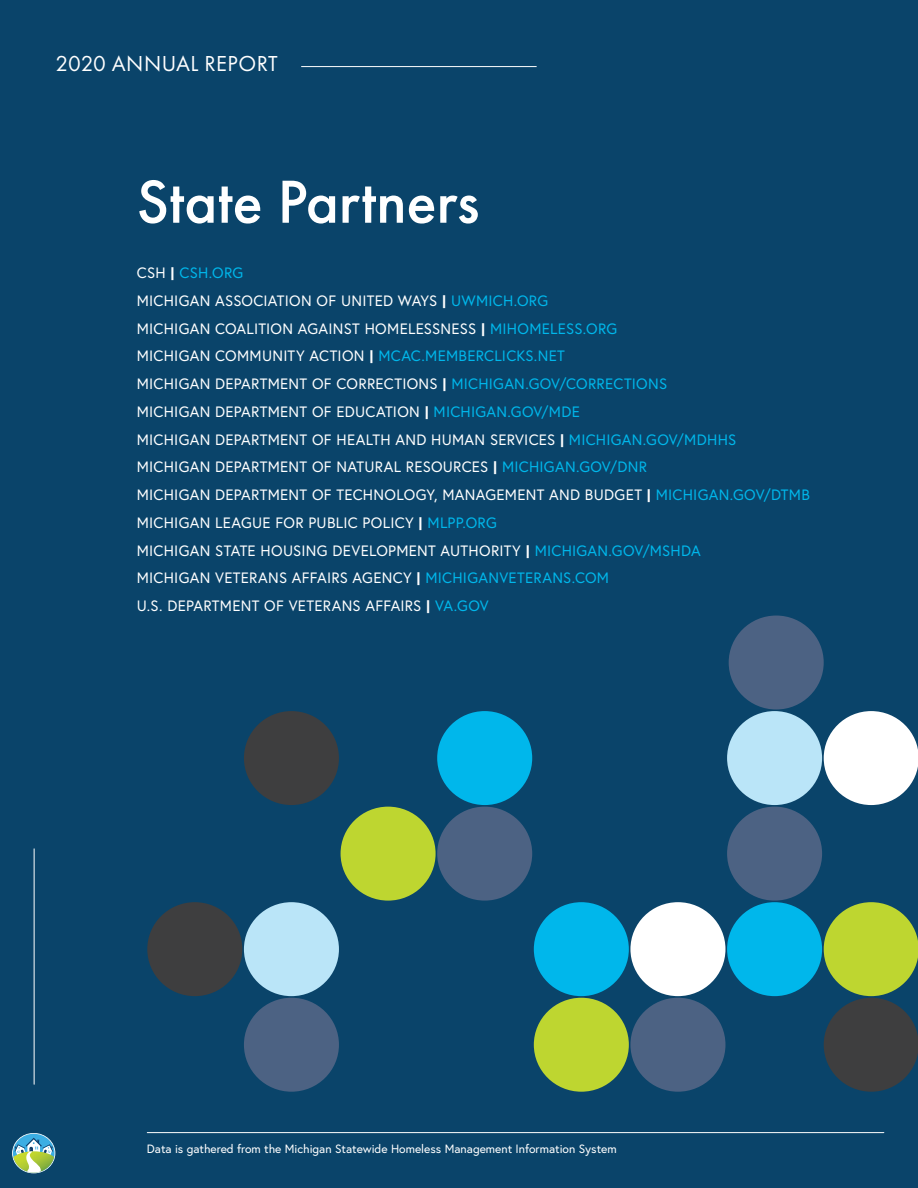
<style>
.page{position:relative;width:918px;height:1188px;background:#0a446a}
.page>*{position:absolute;margin:0;border:0;box-sizing:border-box;transform-origin:0 0}
.t1{font:500 63px "Futura PT";letter-spacing:-.005em;color:#fff}
.t2{font:22.5px "Futura PT";letter-spacing:.02em;color:#fff}
.t3{font:15px "Europa";letter-spacing:.02em;color:#fff}
.t4{font:15px "Europa";letter-spacing:.02em;color:#00b7eb}
.t5{font:12px "Europa";color:#fff}
.s1{color:#fff}
.s2{font-family:"Aktiv Grotesk";font-weight:700;color:#fff}
.s3{font-family:"Aktiv Grotesk";font-weight:700}
.s4{color:#00b7eb}
</style>
<div class="page">
<div style="left:824px;top:998px;width:94px;height:94px;background:#3e3e3f;border-radius:50%"></div>
<div style="left:824px;top:902px;width:94px;height:94px;background:#bed630;border-radius:50%"></div>
<div style="left:824px;top:711px;width:94px;height:94px;background:#fff;border-radius:50%"></div>
<div style="left:729px;top:616px;width:95px;height:94px;background:#4c6283;border-radius:50%"></div>
<div style="left:727px;top:902px;width:95px;height:94px;background:#00b7eb;border-radius:50%"></div>
<div style="left:727px;top:807px;width:95px;height:94px;background:#4c6283;border-radius:50%"></div>
<div style="left:727px;top:711px;width:95px;height:94px;background:#bae5f8;border-radius:50%"></div>
<div style="left:630px;top:998px;width:95px;height:94px;background:#4c6283;border-radius:50%"></div>
<div style="left:630px;top:902px;width:95px;height:94px;background:#fff;border-radius:50%"></div>
<div style="left:534px;top:998px;width:95px;height:94px;background:#bed630;border-radius:50%"></div>
<div style="left:534px;top:902px;width:95px;height:94px;background:#00b7eb;border-radius:50%"></div>
<div style="left:437px;top:807px;width:95px;height:94px;background:#4c6283;border-radius:50%"></div>
<div style="left:437px;top:711px;width:95px;height:94px;background:#00b7eb;border-radius:50%"></div>
<div style="left:341px;top:807px;width:95px;height:94px;background:#bed630;border-radius:50%"></div>
<div style="left:244px;top:998px;width:95px;height:94px;background:#4c6283;border-radius:50%"></div>
<div style="left:244px;top:902px;width:95px;height:94px;background:#bae5f8;border-radius:50%"></div>
<div style="left:244px;top:711px;width:95px;height:94px;background:#3e3e3f;border-radius:50%"></div>
<div style="left:147px;top:902px;width:95px;height:94px;background:#3e3e3f;border-radius:50%"></div>
<hr style="left:301px;top:66px;width:236px;height:1px;background:#fff">
<hr style="left:34px;top:849px;width:1px;height:235px;background:#fff">
<svg style="left:12px;top:1133px;width:44px;height:40px"></svg>
<hr style="left:147px;top:1132px;width:737px;height:1px;background:#fff">
<p class="t5" style="left:48px;top:47px;width:13px">14</p>
<p class="t2" style="left:56px;top:50px;width:224px">2020 ANNUAL REPORT</p>
<p class="t1" style="left:137px;top:164px;width:344px">State Partners</p>
<p class="t4" style="left:137px;top:263px;width:108px"><span class="s1">CSH</span> <span class="s2">׀</span> CSH.ORG</p>
<p class="t3" style="left:137px;top:291px;width:413px">MICHIGAN ASSOCIATION OF UNITED WAYS <span class="s3">׀</span> <span class="s4">UWMICH.ORG</span></p>
<p class="t3" style="left:137px;top:319px;width:482px">MICHIGAN COALITION AGAINST HOMELESSNESS <span class="s3">׀</span> <span class="s4">MIHOMELESS.ORG</span></p>
<p class="t3" style="left:137px;top:347px;width:430px">MICHIGAN COMMUNITY ACTION <span class="s3">׀</span> <span class="s4">MCAC.MEMBERCLICKS.NET</span></p>
<p class="t3" style="left:137px;top:374px;width:532px">MICHIGAN DEPARTMENT OF CORRECTIONS <span class="s3">׀</span> <span class="s4">MICHIGAN.GOV/CORRECTIONS</span></p>
<p class="t3" style="left:137px;top:402px;width:445px">MICHIGAN DEPARTMENT OF EDUCATION <span class="s3">׀</span> <span class="s4">MICHIGAN.GOV/MDE</span></p>
<p class="t3" style="left:137px;top:430px;width:601px">MICHIGAN DEPARTMENT OF HEALTH AND HUMAN SERVICES <span class="s3">׀</span> <span class="s4">MICHIGAN.GOV/MDHHS</span></p>
<p class="t3" style="left:137px;top:458px;width:512px">MICHIGAN DEPARTMENT OF NATURAL RESOURCES <span class="s3">׀</span> <span class="s4">MICHIGAN.GOV/DNR</span></p>
<p class="t3" style="left:137px;top:485px;width:675px">MICHIGAN DEPARTMENT OF TECHNOLOGY, MANAGEMENT AND BUDGET <span class="s3">׀</span> <span class="s4">MICHIGAN.GOV/DTMB</span></p>
<p class="t3" style="left:137px;top:513px;width:362px">MICHIGAN LEAGUE FOR PUBLIC POLICY <span class="s3">׀</span> <span class="s4">MLPP.ORG</span></p>
<p class="t3" style="left:137px;top:541px;width:565px">MICHIGAN STATE HOUSING DEVELOPMENT AUTHORITY <span class="s3">׀</span> <span class="s4">MICHIGAN.GOV/MSHDA</span></p>
<p class="t3" style="left:137px;top:569px;width:474px">MICHIGAN VETERANS AFFAIRS AGENCY <span class="s3">׀</span> <span class="s4">MICHIGANVETERANS.COM</span></p>
<p class="t3" style="left:137px;top:596px;width:353px">U.S. DEPARTMENT OF VETERANS AFFAIRS <span class="s3">׀</span> <span class="s4">VA.GOV</span></p>
<p class="t5" style="left:147px;top:1142px;width:471px">Data is gathered from the Michigan Statewide Homeless Management Information System</p>
</div>
